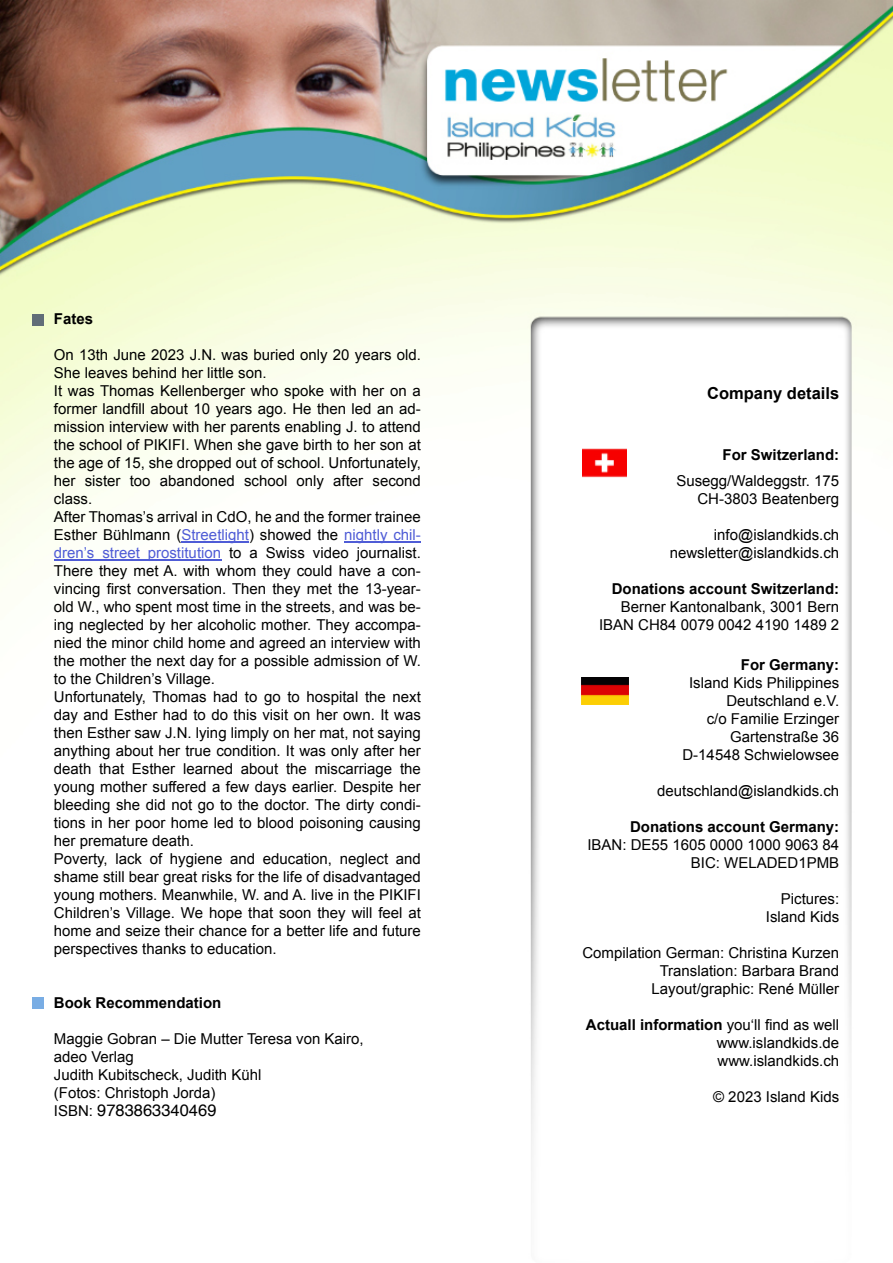
<style>
.page{position:relative;width:893px;height:1263px;background:#fff}
.page>*{position:absolute;margin:0;border:0;box-sizing:border-box;transform-origin:0 0}
.t1{font:16.5px "Helvetica";color:#000}
.t2{font:700 16.5px "Arial";color:#000}
.t3{font:15px/18px "Arial";color:#000;text-align:right}
.t4{font:700 15px "Arial";color:#000}
.s1{color:#4f5cd6}
.s2{font-family:"Arial";font-size:15px}
.s3{font-weight:700}
</style>
<div class="page">
<img style="left:0;top:0;width:893px;height:1171px">
<div style="left:33px;top:997px;width:11px;height:11px;background:#79ade4"></div>
<div style="left:33px;top:314px;width:11px;height:11px;background:#616d78"></div>
<hr style="left:181px;top:542px;width:68px;height:1px;background:#4f5cd6">
<hr style="left:344px;top:542px;width:77px;height:1px;background:#4f5cd6">
<hr style="left:54px;top:560px;width:167px;height:1px;background:#4f5cd6">
<img style="left:581px;top:677px;width:47px;height:27px">
<img style="left:583px;top:448px;width:44px;height:31px">
<p class="t4" style="left:54px;top:313px;width:41px">Fates</p>
<p class="t3" style="left:54px;top:347px;width:368px;text-align:left">On 13th June 2023 J.N. was buried only 20 years old.<br>She leaves behind her little son.<br>It was Thomas Kellenberger who spoke with her on a former landfill about 10 years ago. He then led an ad&shy;mission interview with her parents enabling J. to attend the school of PIKIFI. When she gave birth to her son at the age of 15, she dropped out of school. Unfortunately, her sister too abandoned school only after second class.<br>After Thomas’s arrival in CdO, he and the former trainee Esther Bühlmann (<span class="s1">Streetlight</span>) showed the <span class="s1">nightly chil&shy;dren’s street prostitution</span> to a Swiss video journalist.<br>There they met A. with whom they could have a con&shy;vincing first conversation. Then they met the 13-year&shy;old W., who spent most time in the streets, and was be&shy;ing neglected by her alcoholic mother. They accompa&shy;nied the minor child home and agreed an interview with the mother the next day for a possible admission of W. to the Children’s Village.<br>Unfortunately, Thomas had to go to hospital the next day and Esther had to do this visit on her own. It was then Esther saw J.N. lying limply on her mat, not saying anything about her true condition. It was only after her death that Esther learned about the miscarriage the young mother suffered a few days earlier. Despite her bleeding she did not go to the doctor. The dirty condi&shy;tions in her poor home led to blood poisoning causing her premature death.<br>Poverty, lack of hygiene and education, neglect and shame still bear great risks for the life of disadvantaged young mothers. Meanwhile, W. and A. live in the PIKIFI Children’s Village. We hope that soon they will feel at home and seize their chance for a better life and future perspectives thanks to education.</p>
<p class="t4" style="left:54px;top:997px;width:169px">Book Recommendation</p>
<p class="t3" style="left:54px;top:1031px;width:311px;text-align:left">Maggie Gobran – Die Mutter Teresa von Kairo, adeo Verlag<br>Judith Kubitscheck, Judith Kühl<br>(Fotos: Christoph Jorda)</p>
<p class="t1" style="left:54px;top:1104px;width:164px"><span class="s2">ISBN:</span> 9783863340469</p>
<p class="t2" style="left:707px;top:386px;width:134px">Company details</p>
<p class="t4" style="left:722px;top:449px;width:118px">For Switzerland:</p>
<p class="t3" style="left:676px;top:473px;width:164px">Susegg/Waldeggstr. 175<br>CH-3803 Beatenberg</p>
<p class="t3" style="left:670px;top:527px;width:171px">info@islandkids.ch newsletter@islandkids.ch</p>
<p class="t4" style="left:612px;top:583px;width:229px">Donations account Switzerland:</p>
<p class="t3" style="left:599px;top:599px;width:242px">Berner Kantonalbank, 3001 Bern<br>IBAN CH84 0079 0042 4190 1489 2</p>
<p class="t4" style="left:741px;top:659px;width:100px">For Germany:</p>
<p class="t3" style="left:682px;top:675px;width:158px">Island Kids Philippines<br>Deutschland e.V.<br>c/o Familie Erzinger<br>Gartenstraße 36<br>D-14548 Schwielowsee</p>
<p class="t3" style="left:657px;top:783px;width:184px">deutschland@islandkids.ch</p>
<p class="t4" style="left:630px;top:821px;width:211px">Donations account Germany:</p>
<p class="t3" style="left:587px;top:837px;width:253px">IBAN: DE55 1605 0000 1000 9063 84<br>BIC: WELADED1PMB</p>
<p class="t3" style="left:766px;top:891px;width:75px">Pictures:<br>Island Kids</p>
<p class="t3" style="left:582px;top:945px;width:258px">Compilation German: Christina Kurzen<br>Translation: Barbara Brand<br>Layout/graphic: René Müller</p>
<p class="t3" style="left:717px;top:1017px;width:124px;text-align:justify;text-indent:-131px"><span class="s3">Actuall information</span> you‘ll find as well www.islandkids.de www.islandkids.ch</p>
<p class="t3" style="left:713px;top:1089px;width:128px">© 2023 Island Kids</p>
</div>
